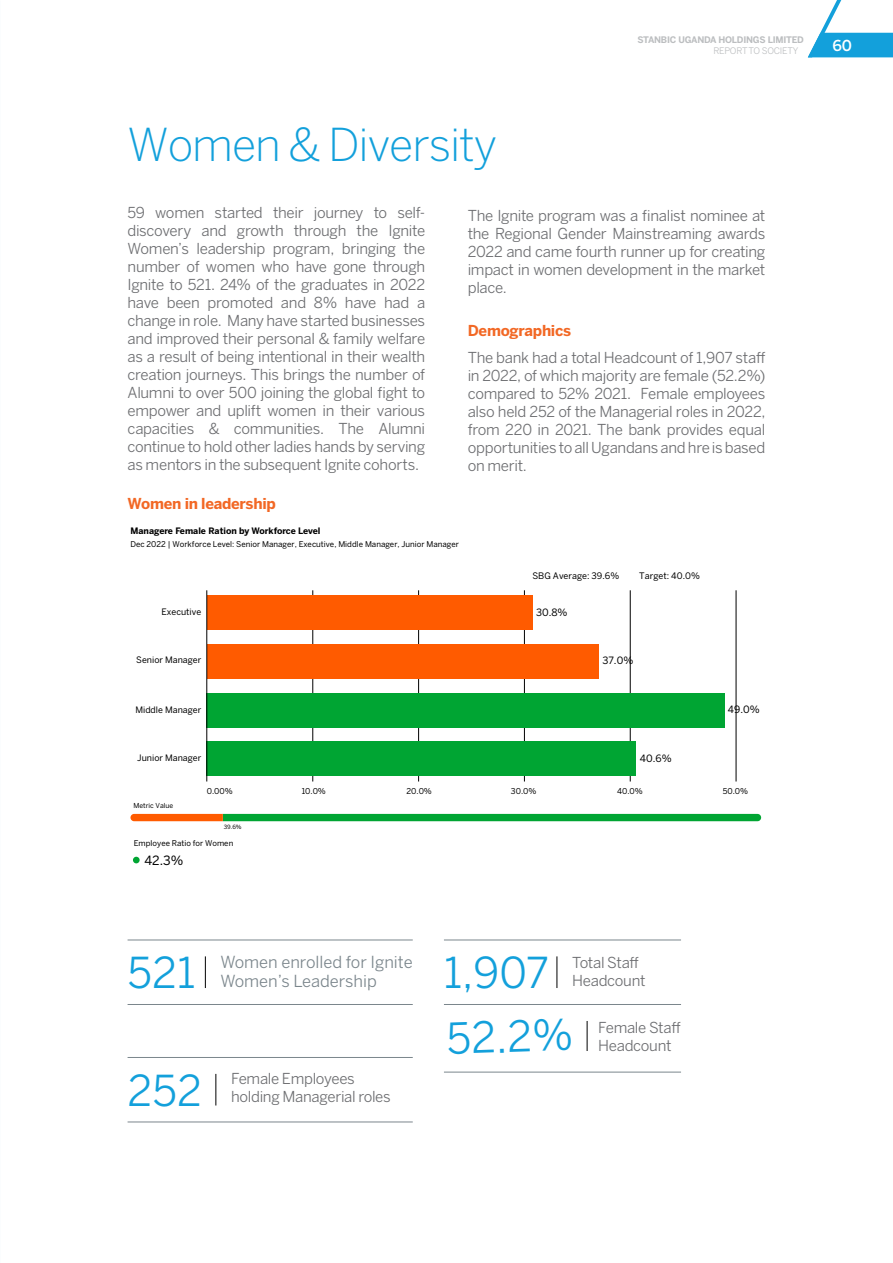
<style>
.page{position:relative;width:893px;height:1263px;background:#fff}
.page>*{position:absolute;margin:0;border:0;box-sizing:border-box;transform-origin:0 0}
.t1{font:300 45px "Benton Sans";letter-spacing:-.025em;color:#13a0db}
.t2{font:42.3px "Benton Sans";color:#13a0db}
.t3{font:16.5px "Benton Sans";color:#7b868c}
.t4{font:15px/18px "Benton Sans";letter-spacing:-.02em;color:#6d6e71;text-align:justify}
.t5{font:700 15px "Benton Sans";letter-spacing:-.02em;color:#f26825}
.t6{font:500 15px "Benton Sans";color:#fff}
.t7{font:12.6px "Benton Sans";color:#000}
.t8{font:10.05px "Benton Sans";color:#000}
.t9{font:700 9px "Benton Sans";letter-spacing:-.025em;color:#bcbec0}
.t10{font:9px "Benton Sans";letter-spacing:-.025em;color:#bcbec0}
.t11{font:8.85px "Benton Sans";color:#000}
.t12{font:700 8.85px "Benton Sans";color:#000}
.t13{font:8.1px "Benton Sans";color:#000}
.t14{font:7.95px "Benton Sans";color:#000}
.t15{font:7.8px "Benton Sans";color:#000}
.t16{font:6.75px "Benton Sans";color:#000}
.t17{font:5.85px "Benton Sans";color:#000}
</style>
<div class="page">
<hr style="left:630px;top:590px;width:1px;height:191px;background:#000">
<hr style="left:312px;top:590px;width:1px;height:191px;background:#000">
<hr style="left:418px;top:590px;width:1px;height:191px;background:#000">
<hr style="left:524px;top:590px;width:1px;height:191px;background:#000">
<hr style="left:736px;top:590px;width:1px;height:191px;background:#000">
<svg style="left:130px;top:814px;width:631px;height:7px;background:#259a2c"></svg>
<div style="left:133px;top:857px;width:7px;height:6px;background:#00a533;border-radius:50%"></div>
<div style="left:207px;top:595px;width:325px;height:35px;background:#ff5b00"></div>
<div style="left:207px;top:644px;width:391px;height:35px;background:#ff5b00"></div>
<div style="left:207px;top:693px;width:518px;height:35px;background:#00a533"></div>
<div style="left:207px;top:741px;width:429px;height:35px;background:#00a533"></div>
<hr style="left:207px;top:590px;width:1px;height:191px;background:#000">
<hr style="left:128px;top:1057px;width:285px;height:1px;background:#7b868c">
<hr style="left:444px;top:940px;width:237px;height:1px;background:#7b868c">
<hr style="left:128px;top:1122px;width:285px;height:1px;background:#7b868c">
<hr style="left:444px;top:1004px;width:237px;height:1px;background:#7b868c">
<hr style="left:444px;top:1072px;width:237px;height:1px;background:#7b868c">
<hr style="left:128px;top:940px;width:285px;height:1px;background:#7b868c">
<hr style="left:128px;top:1004px;width:285px;height:1px;background:#7b868c">
<hr style="left:205px;top:956px;width:1px;height:32px;background:#000">
<hr style="left:216px;top:1074px;width:1px;height:31px;background:#000">
<hr style="left:557px;top:956px;width:1px;height:32px;background:#000">
<hr style="left:587px;top:1021px;width:1px;height:30px;background:#000">
<svg style="left:808px;top:0;width:85px;height:57px"></svg>
<p class="t9" style="left:637px;top:35px;width:168px">STANBIC UGANDA HOLDINGS LIMITED</p>
<p class="t10" style="left:713px;top:45px;width:86px">REPORT TO SOCIETY</p>
<h1 class="t1" style="left:128px;top:118px;width:371px">Women &amp; Diversity</h1>
<p class="t4" style="left:128px;top:203px;width:299px">59 women started their journey to self&shy;discovery and growth through the Ignite Women’s leadership program, bringing the number of women who have gone through Ignite to 521. 24% of the graduates in 2022 have been promoted and 8% have had a change in role. Many have started businesses and improved their personal &amp; family welfare as a result of being intentional in their wealth creation journeys. This brings the number of Alumni to over 500 joining the global fight to empower and uplift women in their various capacities &amp; communities. The Alumni continue to hold other ladies hands by serving as mentors in the subsequent Ignite cohorts.</p>
<p class="t4" style="left:468px;top:206px;width:299px">The Ignite program was a finalist nominee at the Regional Gender Mainstreaming awards 2022 and came fourth runner up for creating impact in women development in the market place.</p>
<p class="t5" style="left:468px;top:322px;width:105px">Demographics</p>
<p class="t4" style="left:468px;top:348px;width:299px">The bank had a total Headcount of 1,907 staff in 2022, of which majority are female (52.2%) compared to 52% 2021. Female employees also held 252 of the Managerial roles in 2022, from 220 in 2021. The bank provides equal opportunities to all Ugandans and hre is based on merit.</p>
<p class="t5" style="left:128px;top:495px;width:150px">Women in leadership</p>
<p class="t12" style="left:130px;top:526px;width:191px">Managere Female Ration by Workforce Level</p>
<p class="t14" style="left:130px;top:539px;width:330px">Dec 2022 | Workforce Level: Senior Manager, Executive, Middle Manager, Junior Manager</p>
<p class="t11" style="left:532px;top:570px;width:88px">SBG Average: 39.6%</p>
<p class="t11" style="left:639px;top:570px;width:62px">Target: 40.0%</p>
<p class="t11" style="left:162px;top:606px;width:41px">Executive</p>
<p class="t8" style="left:536px;top:606px;width:33px">30.8%</p>
<p class="t11" style="left:136px;top:655px;width:66px">Senior Manager</p>
<p class="t8" style="left:602px;top:654px;width:32px">37.0%</p>
<p class="t11" style="left:135px;top:704px;width:67px">Middle Manager</p>
<p class="t8" style="left:728px;top:703px;width:33px">49.0%</p>
<p class="t11" style="left:137px;top:753px;width:65px">Junior Manager</p>
<p class="t8" style="left:640px;top:752px;width:33px">40.6%</p>
<p class="t13" style="left:207px;top:786px;width:28px">0.00%</p>
<p class="t13" style="left:302px;top:786px;width:26px">10.0%</p>
<p class="t13" style="left:406px;top:786px;width:27px">20.0%</p>
<p class="t13" style="left:511px;top:786px;width:27px">30.0%</p>
<p class="t13" style="left:617px;top:786px;width:27px">40.0%</p>
<p class="t13" style="left:723px;top:786px;width:27px">50.0%</p>
<p class="t16" style="left:134px;top:801px;width:41px">Metric Value</p>
<p class="t15" style="left:134px;top:838px;width:101px">Employee Ratio for Women</p>
<p class="t17" style="left:224px;top:823px;width:19px">39.6%</p>
<p class="t7" style="left:144px;top:853px;width:40px">42.3%</p>
<p class="t6" style="left:832px;top:37px;width:21px">60</p>
<h2 class="t2" style="left:128px;top:948px;width:69px">521</h2>
<p class="t3" style="left:221px;top:952px;width:194px">Women enrolled for Ignite</p>
<p class="t3" style="left:221px;top:972px;width:158px">Women’s Leadership</p>
<h2 class="t2" style="left:128px;top:1065px;width:76px">252</h2>
<p class="t4" style="left:231px;top:1070px;width:161px">Female Employees holding Managerial roles</p>
<h2 class="t2" style="left:444px;top:948px;width:107px">1,907</h2>
<h2 class="t2" style="left:446px;top:1014px;width:128px;rotate:-2deg">52.2%</h2>
<p class="t4" style="left:572px;top:953px;width:75px">Total Staff<br>Headcount</p>
<p class="t4" style="left:598px;top:1018px;width:84px">Female Staff<br>Headcount</p>
</div>
